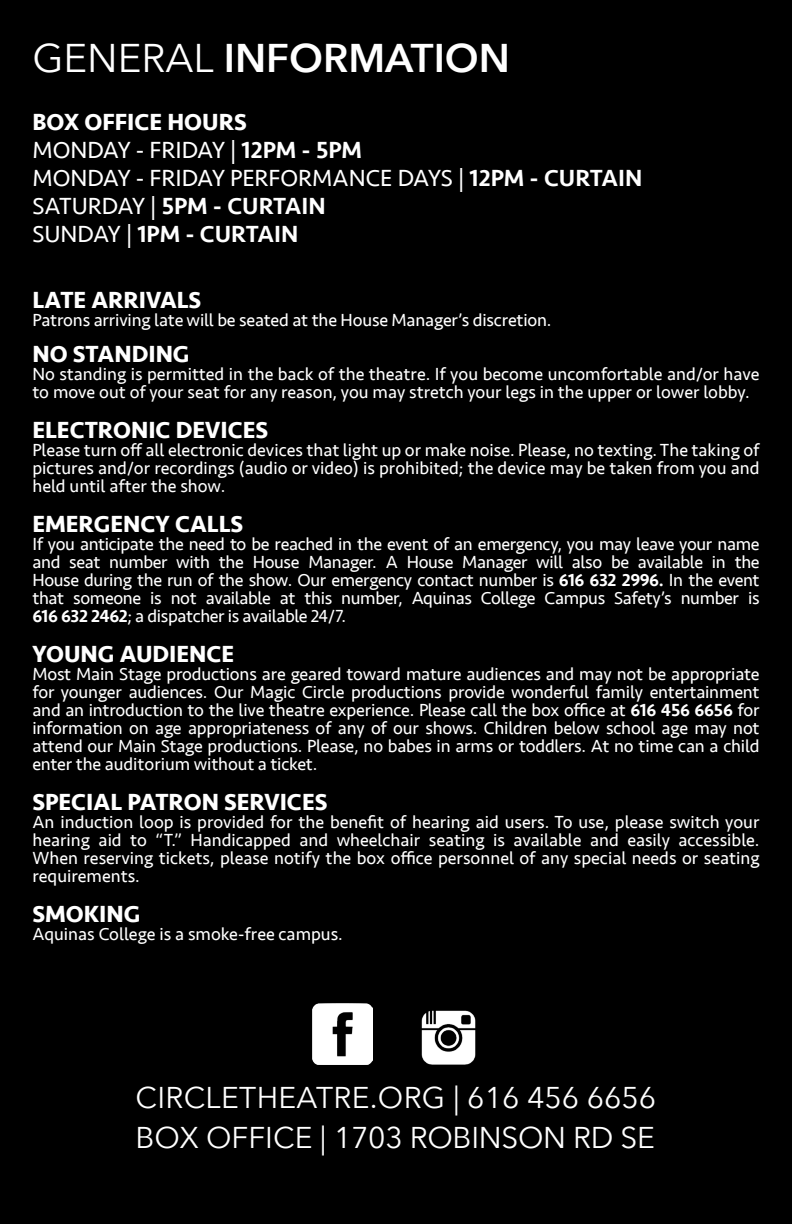
<style>
.page{position:relative;width:792px;height:1224px;background:#000}
.page>*{position:absolute;margin:0;border:0;box-sizing:border-box;transform-origin:0 0}
.t1{font:600 40px "Avenir Next";color:#fff}
.t2{font:30px/40px "Avenir Next";color:#fff}
.t3{font:700 24px "Seravek";color:#fff}
.t4{font:24px "Seravek";color:#fff}
.t5{font:500 24px "Seravek";color:#fff}
.t6{font:18px/18px "Seravek";color:#fff;text-align:justify}
.s1{font-weight:400}
.s2{font-weight:500}
</style>
<div class="page">
<img style="left:312px;top:1004px;width:61px;height:60px">
<img style="left:421px;top:1010px;width:55px;height:55px">
<p class="t1" style="left:32px;top:24px;width:479px"><span class="s1">GENERAL</span> INFORMATION</p>
<p class="t3" style="left:32px;top:103px;width:216px">BOX OFFICE HOURS</p>
<p class="t4" style="left:32px;top:131px;width:331px">MONDAY - FRIDAY | <span class="s2">12PM - 5PM</span></p>
<p class="t4" style="left:32px;top:159px;width:612px">MONDAY - FRIDAY PERFORMANCE DAYS | <span class="s2">12PM - CURTAIN</span></p>
<p class="t5" style="left:32px;top:191px;width:295px"><span class="s1">SATURDAY |</span> 5PM - CURTAIN</p>
<p class="t5" style="left:32px;top:219px;width:267px"><span class="s1">SUNDAY |</span> 1PM - CURTAIN</p>
<p class="t3" style="left:32px;top:281px;width:170px">LATE ARRIVALS</p>
<p class="t6" style="left:32px;top:311px;width:521px">Patrons arriving late will be seated at the House Manager’s discretion.</p>
<p class="t3" style="left:32px;top:335px;width:159px">NO STANDING</p>
<p class="t6" style="left:32px;top:365px;width:729px">No standing is permitted in the back of the theatre. If you become uncomfortable and/or have to move out of your seat for any reason, you may stretch your legs in the upper or lower lobby.</p>
<p class="t3" style="left:32px;top:411px;width:237px">ELECTRONIC DEVICES</p>
<p class="t6" style="left:32px;top:441px;width:729px">Please turn off all electronic devices that light up or make noise. Please, no texting. The taking of pictures and/or recordings (audio or video) is prohibited; the device may be taken from you and held until after the show.</p>
<p class="t3" style="left:32px;top:505px;width:212px">EMERGENCY CALLS</p>
<p class="t6" style="left:32px;top:535px;width:729px">If you anticipate the need to be reached in the event of an emergency, you may leave your name and seat number with the House Manager. A House Manager will also be available in the House during the run of the show. Our emergency contact number is <span class="s2">616 632 2996.</span> In the event that someone is not available at this number, Aquinas College Campus Safety’s number is <span class="s2">616 632 2462</span>; a dispatcher is available 24/7.</p>
<p class="t3" style="left:32px;top:635px;width:204px">YOUNG AUDIENCE</p>
<p class="t6" style="left:32px;top:665px;width:729px">Most Main Stage productions are geared toward mature audiences and may not be appropriate for younger audiences. Our Magic Circle productions provide wonderful family entertainment and an introduction to the live theatre experience. Please call the box office at <span class="s2">616 456 6656</span> for information on age appropriateness of any of our shows. Children below school age may not attend our Main Stage productions. Please, no babes in arms or toddlers. At no time can a child enter the auditorium without a ticket.</p>
<p class="t3" style="left:32px;top:783px;width:297px">SPECIAL PATRON SERVICES</p>
<p class="t6" style="left:32px;top:813px;width:729px">An induction loop is provided for the benefit of hearing aid users. To use, please switch your hearing aid to “T.” Handicapped and wheelchair seating is available and easily accessible.<br>When reserving tickets, please notify the box office personnel of any special needs or seating requirements.</p>
<p class="t3" style="left:32px;top:895px;width:110px">SMOKING</p>
<p class="t6" style="left:32px;top:925px;width:312px">Aquinas College is a smoke-free campus.</p>
<p class="t2" style="left:135px;top:1076px;width:522px">CIRCLETHEATRE.ORG | 616 456 6656<br>BOX OFFICE | 1703 ROBINSON RD SE</p>
</div>
